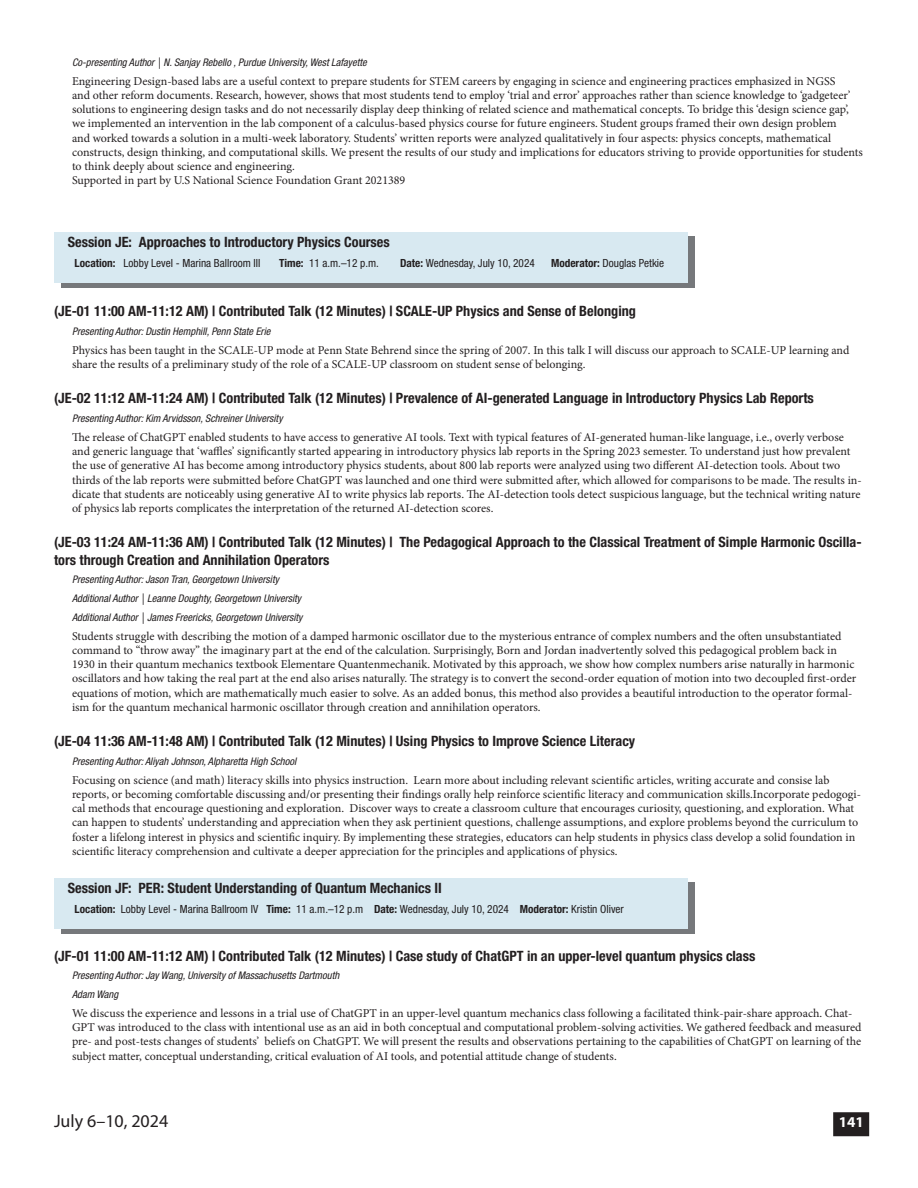
<style>
.page{position:relative;width:918px;height:1188px;background:#fff}
.page>*{position:absolute;margin:0;border:0;box-sizing:border-box;transform-origin:0 0}
.t1{font:18px "Myriad Pro";color:#231f20}
.t2{font:700 15px "Myriad Pro";color:#fff}
.subhed_abstract{font:700 condensed 14.25px/17.2px "Helvetica Neue LT Std";color:#231f20}
.abstract{font:12px/14.2px "Minion Pro";color:#231f20}
.subhed_abstract-2{font:condensed 11.25px "Helvetica Neue LT Std";color:#231f20}
.contact{font:italic condensed 10.5px "Helvetica Neue LT Std";color:#231f20}
.s1{font-weight:700}
</style>
<div class="page">
<div style="left:834px;top:1113px;width:34px;height:23px;background:#231f20"></div>
<div style="left:833px;top:1112px;width:36px;height:24px;border:2px solid #231f20"></div>
<div style="left:61px;top:236px;width:633px;height:52px;background:#76787b"></div>
<div style="left:54px;top:232px;width:634px;height:51px;background:#d8e9f1"></div>
<div style="left:61px;top:883px;width:633px;height:51px;background:#76787b"></div>
<div style="left:54px;top:878px;width:634px;height:51px;background:#d8e9f1"></div>
<p class="contact" style="left:72px;top:56px;width:296px">Co-presenting Author | N. Sanjay Rebello , Purdue University, West Lafayette</p>
<p class="abstract" style="left:72px;top:74px;width:792px">Engineering Design-based labs are a useful context to prepare students for STEM careers by engaging in science and engineering practices emphasized in NGSS<br>and other reform documents. Research, however, shows that most students tend to employ ‘trial and error’ approaches rather than science knowledge to ‘gadgeteer’ solutions to engineering design tasks and do not necessarily display deep thinking of related science and mathematical concepts. To bridge this ‘design science gap’, we implemented an intervention in the lab component of a calculus-based physics course for future engineers. Student groups framed their own design problem<br>and worked towards a solution in a multi-week laboratory. Students’ written reports were analyzed qualitatively in four aspects: physics concepts, mathematical constructs, design thinking, and computational skills. We present the results of our study and implications for educators striving to provide opportunities for students to think deeply about science and engineering.<br>Supported in part by U.S National Science Foundation Grant 2021389</p>
<p class="subhed_abstract" style="left:68px;top:233px;width:324px">Session JE: Approaches to Introductory Physics Courses</p>
<p class="subhed_abstract-2" style="left:75px;top:257px;width:187px"><span class="s1">Location:</span> Lobby Level - Marina Ballroom III</p>
<p class="subhed_abstract-2" style="left:279px;top:257px;width:101px"><span class="s1">Time:</span> 11 a.m.–12 p.m.</p>
<p class="subhed_abstract-2" style="left:400px;top:257px;width:136px"><span class="s1">Date:</span> Wednesday, July 10, 2024</p>
<p class="subhed_abstract-2" style="left:551px;top:257px;width:115px"><span class="s1">Moderator:</span> Douglas Petkie</p>
<p class="subhed_abstract" style="left:54px;top:303px;width:584px">(JE-01 11:00 AM-11:12 AM) | Contributed Talk (12 Minutes) | SCALE-UP Physics and Sense of Belonging</p>
<p class="contact" style="left:72px;top:325px;width:200px">Presenting Author: Dustin Hemphill, Penn State Erie</p>
<p class="abstract" style="left:72px;top:343px;width:779px">Physics has been taught in the SCALE-UP mode at Penn State Behrend since the spring of 2007. In this talk I will discuss our approach to SCALE-UP learning and share the results of a preliminary study of the role of a SCALE-UP classroom on student sense of belonging.</p>
<p class="subhed_abstract" style="left:54px;top:390px;width:761px">(JE-02 11:12 AM-11:24 AM) | Contributed Talk (12 Minutes) | Prevalence of AI-generated Language in Introductory Physics Lab Reports</p>
<p class="contact" style="left:72px;top:412px;width:212px">Presenting Author: Kim Arvidsson, Schreiner University</p>
<p class="abstract" style="left:72px;top:430px;width:791px">The release of ChatGPT enabled students to have access to generative AI tools. Text with typical features of AI-generated human-like language, i.e., overly verbose and generic language that ‘waffles’ significantly started appearing in introductory physics lab reports in the Spring 2023 semester. To understand just how prevalent the use of generative AI has become among introductory physics students, about 800 lab reports were analyzed using two different AI-detection tools. About two thirds of the lab reports were submitted before ChatGPT was launched and one third were submitted after, which allowed for comparisons to be made. The results in&shy;dicate that students are noticeably using generative AI to write physics lab reports. The AI-detection tools detect suspicious language, but the technical writing nature of physics lab reports complicates the interpretation of the returned AI-detection scores.</p>
<p class="subhed_abstract" style="left:54px;top:534px;width:809px">(JE-03 11:24 AM-11:36 AM) | Contributed Talk (12 Minutes) | The Pedagogical Approach to the Classical Treatment of Simple Harmonic Oscilla&shy;tors through Creation and Annihilation Operators</p>
<p class="contact" style="left:72px;top:574px;width:209px">Presenting Author: Jason Tran, Georgetown University</p>
<p class="contact" style="left:72px;top:592px;width:231px">Additional Author | Leanne Doughty, Georgetown University</p>
<p class="contact" style="left:72px;top:611px;width:232px">Additional Author | James Freericks, Georgetown University</p>
<p class="abstract" style="left:72px;top:629px;width:786px">Students struggle with describing the motion of a damped harmonic oscillator due to the mysterious entrance of complex numbers and the often unsubstantiated command to “throw away” the imaginary part at the end of the calculation. Surprisingly, Born and Jordan inadvertently solved this pedagogical problem back in 1930 in their quantum mechanics textbook Elementare Quantenmechanik. Motivated by this approach, we show how complex numbers arise naturally in harmonic oscillators and how taking the real part at the end also arises naturally. The strategy is to convert the second-order equation of motion into two decoupled first-order equations of motion, which are mathematically much easier to solve. As an added bonus, this method also provides a beautiful introduction to the operator formal&shy;ism for the quantum mechanical harmonic oscillator through creation and annihilation operators.</p>
<p class="subhed_abstract" style="left:54px;top:732px;width:583px">(JE-04 11:36 AM-11:48 AM) | Contributed Talk (12 Minutes) | Using Physics to Improve Science Literacy</p>
<p class="contact" style="left:72px;top:755px;width:226px">Presenting Author: Aliyah Johnson, Alpharetta High School</p>
<p class="abstract" style="left:72px;top:773px;width:791px">Focusing on science (and math) literacy skills into physics instruction. Learn more about including relevant scientific articles, writing accurate and consise lab reports, or becoming comfortable discussing and/or presenting their findings orally help reinforce scientific literacy and communication skills.Incorporate pedogogi&shy;cal methods that encourage questioning and exploration. Discover ways to create a classroom culture that encourages curiosity, questioning, and exploration. What can happen to students’ understanding and appreciation when they ask pertinient questions, challenge assumptions, and explore problems beyond the curriculum to foster a lifelong interest in physics and scientific inquiry. By implementing these strategies, educators can help students in physics class develop a solid foundation in scientific literacy comprehension and cultivate a deeper appreciation for the principles and applications of physics.</p>
<p class="subhed_abstract" style="left:68px;top:879px;width:376px">Session JF: PER: Student Understanding of Quantum Mechanics II</p>
<p class="subhed_abstract-2" style="left:75px;top:903px;width:551px"><span class="s1">Location:</span> Lobby Level - Marina Ballroom IV <span class="s1">Time:</span> 11 a.m.–12 p.m <span class="s1">Date:</span> Wednesday, July 10, 2024 <span class="s1">Moderator:</span> Kristin Oliver</p>
<p class="subhed_abstract" style="left:54px;top:947px;width:703px">(JF-01 11:00 AM-11:12 AM) | Contributed Talk (12 Minutes) | Case study of ChatGPT in an upper-level quantum physics class</p>
<p class="contact" style="left:72px;top:970px;width:269px">Presenting Author: Jay Wang, University of Massachusetts Dartmouth</p>
<p class="contact" style="left:72px;top:988px;width:48px">Adam Wang</p>
<p class="abstract" style="left:72px;top:1006px;width:791px">We discuss the experience and lessons in a trial use of ChatGPT in an upper-level quantum mechanics class following a facilitated think-pair-share approach. Chat-GPT was introduced to the class with intentional use as an aid in both conceptual and computational problem-solving activities. We gathered feedback and measured pre- and post-tests changes of students’ beliefs on ChatGPT. We will present the results and observations pertaining to the capabilities of ChatGPT on learning of the subject matter, conceptual understanding, critical evaluation of AI tools, and potential attitude change of students.</p>
<h1 class="t1" style="left:54px;top:1110px;width:116px">July 6–10, 2024</h1>
<p class="t2" style="left:839px;top:1113px;width:26px">141</p>
</div>
